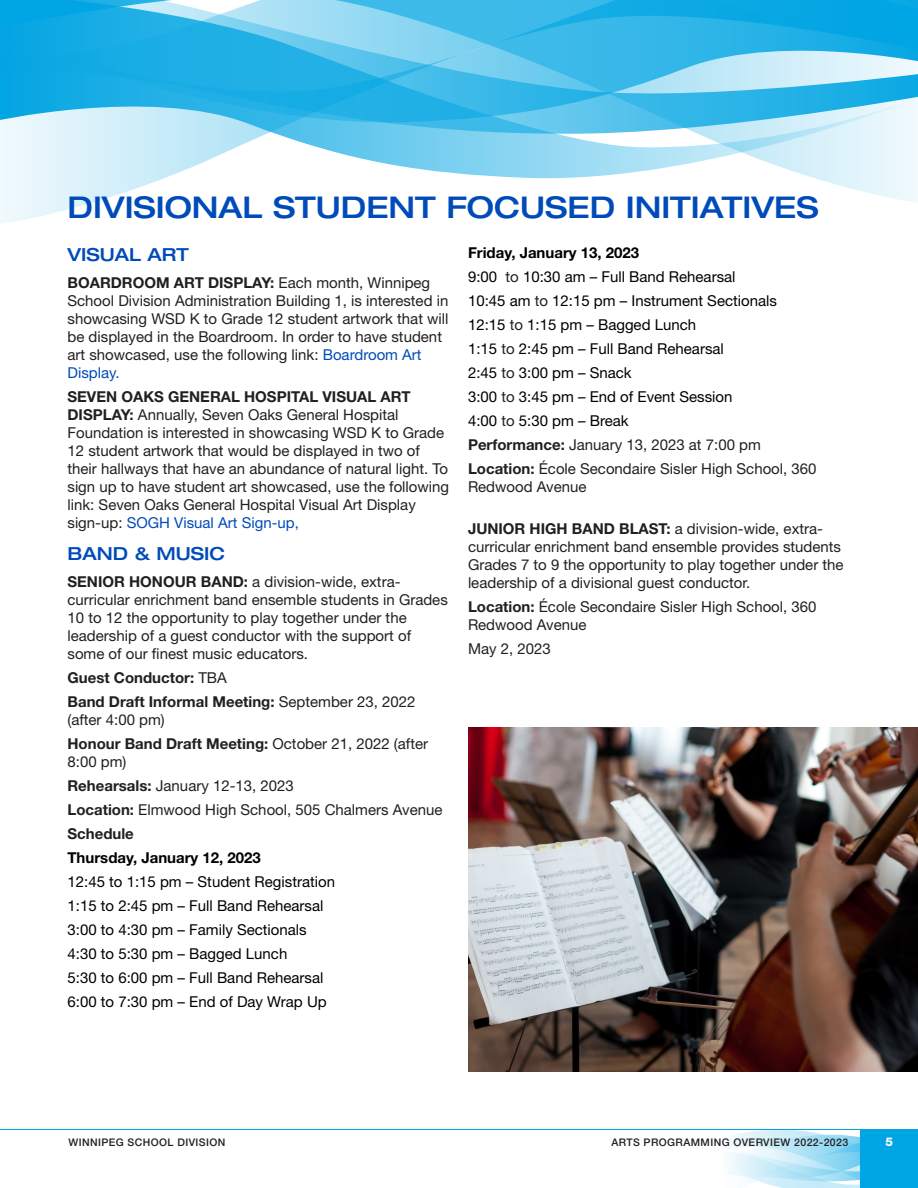
<style>
.page{position:relative;width:918px;height:1188px;background:#fff}
.page>*{position:absolute;margin:0;border:0;box-sizing:border-box;transform-origin:0 0}
.Head1{font:500 expanded 30px "Helvetica Neue LT Std";color:#004bba}
.Head3{font:500 expanded 18px "Helvetica Neue LT Std";color:#004bba}
.Bold__Body1{font:15px/18px "Helvetica Neue LT Std";color:#231f20}
.Body1{font:15px "Helvetica Neue LT Std";color:#000}
.Body1-2{font:700 15px "Helvetica Neue LT Std";color:#000}
.Bold__Body1-2{font:700 15px "Helvetica Neue LT Std";color:#231f20}
.Body1-3{font:15px "Helvetica Neue LT Std";color:#231f20}
.Body1-4{font:700 15px "Helvetica Neue LT Std";color:#231f20}
.t1{font:800 12px "Helvetica Neue LT Std";color:#fff}
.t2{font:500 10.5px "Helvetica Neue LT Std";letter-spacing:.04em;color:#231f20}
.s1{font-weight:700}
.s2{color:#004bba}
.s3{font-weight:400}
.s4{color:#231f20}
</style>
<div class="page">
<hr style="left:0;top:1129px;width:918px;height:1px;background:#00a5e3">
<svg style="left:729px;top:1130px;width:131px;height:58px"></svg>
<div style="left:860px;top:1130px;width:58px;height:58px;background:#00a5e3"></div>
<svg style="left:0;top:0;width:918px;height:224px"></svg>
<img style="left:468px;top:727px;width:450px;height:344px">
<p class="Head1" style="left:68px;top:188px;width:753px">DIVISIONAL STUDENT FOCUSED INITIATIVES</p>
<p class="Head3" style="left:68px;top:244px;width:123px">VISUAL ART</p>
<p class="Bold__Body1" style="left:68px;top:274px;width:383px"><span class="s1">BOARDROOM ART DISPLAY:</span> Each month, Winnipeg School Division Administration Building 1, is interested in showcasing WSD K to Grade 12 student artwork that will be displayed in the Boardroom. In order to have student art showcased, use the following link: <span class="s2">Boardroom Art Display.</span></p>
<p class="Bold__Body1" style="left:68px;top:388px;width:383px"><span class="s1">SEVEN OAKS GENERAL HOSPITAL VISUAL ART DISPLAY:</span> Annually, Seven Oaks General Hospital Foundation is interested in showcasing WSD K to Grade 12 student artwork that would be displayed in two of their hallways that have an abundance of natural light. To sign up to have student art showcased, use the following link: Seven Oaks General Hospital Visual Art Display sign-up: <span class="s2">SOGH Visual Art Sign-up,</span></p>
<p class="Head3" style="left:68px;top:542px;width:159px">BAND &amp; MUSIC</p>
<p class="Bold__Body1" style="left:68px;top:572px;width:382px"><span class="s1">SENIOR HONOUR BAND:</span> a division-wide, extra&shy;curricular enrichment band ensemble students in Grades 10 to 12 the opportunity to play together under the leadership of a guest conductor with the support of some of our finest music educators.</p>
<p class="Bold__Body1-2" style="left:68px;top:668px;width:161px">Guest Conductor: <span class="s3">TBA</span></p>
<p class="Bold__Body1" style="left:68px;top:692px;width:350px"><span class="s1">Band Draft Informal Meeting:</span> September 23, 2022 (after 4:00 pm)</p>
<p class="Bold__Body1" style="left:68px;top:734px;width:362px"><span class="s1">Honour Band Draft Meeting:</span> October 21, 2022 (after<br>8:00 pm)</p>
<p class="Bold__Body1" style="left:68px;top:776px;width:228px"><span class="s1">Rehearsals:</span> January 12-13, 2023</p>
<p class="Bold__Body1" style="left:68px;top:800px;width:377px"><span class="s1">Location:</span> Elmwood High School, 505 Chalmers Avenue</p>
<p class="Body1-4" style="left:68px;top:824px;width:68px">Schedule</p>
<p class="Body1-2" style="left:68px;top:848px;width:195px">Thursday, January 12, 2023</p>
<p class="Body1" style="left:68px;top:872px;width:269px">12:45 to 1:15 pm – Student Registration</p>
<p class="Body1" style="left:68px;top:896px;width:257px">1:15 to 2:45 pm – Full Band Rehearsal</p>
<p class="Body1" style="left:68px;top:920px;width:241px">3:00 to 4:30 pm – Family Sectionals</p>
<p class="Body1" style="left:68px;top:944px;width:221px">4:30 to 5:30 pm – Bagged Lunch</p>
<p class="Body1" style="left:68px;top:968px;width:257px">5:30 to 6:00 pm – Full Band Rehearsal</p>
<p class="Body1" style="left:68px;top:992px;width:261px">6:00 to 7:30 pm – End of Day Wrap Up</p>
<p class="Body1-2" style="left:468px;top:243px;width:173px">Friday, January 13, 2023</p>
<p class="Body1" style="left:468px;top:268px;width:269px">9:00 <span class="s4">to</span> 10:30 am – Full Band Rehearsal</p>
<p class="Body1" style="left:468px;top:292px;width:311px">10:45 am <span class="s4">to</span> 12:15 pm – Instrument Sectionals</p>
<p class="Body1" style="left:468px;top:316px;width:230px">12:15 <span class="s4">to</span> 1:15 pm – Bagged Lunch</p>
<p class="Body1" style="left:468px;top:340px;width:257px">1:15 <span class="s4">to</span> 2:45 pm – Full Band Rehearsal</p>
<p class="Body1" style="left:468px;top:364px;width:165px">2:45 <span class="s4">to</span> 3:00 pm – Snack</p>
<p class="Body1" style="left:468px;top:388px;width:266px">3:00 <span class="s4">to</span> 3:45 pm – End of Event Session</p>
<p class="Body1" style="left:468px;top:412px;width:162px">4:00 <span class="s4">to</span> 5:30 pm – Break</p>
<p class="Bold__Body1" style="left:468px;top:436px;width:294px"><span class="s1">Performance:</span> January 13, 2023 at 7:00 pm</p>
<p class="Bold__Body1" style="left:468px;top:460px;width:350px"><span class="s1">Location:</span> École Secondaire Sisler High School, 360<br>Redwood Avenue</p>
<p class="Bold__Body1" style="left:468px;top:520px;width:377px"><span class="s1">JUNIOR HIGH BAND BLAST:</span> a division-wide, extra&shy;curricular enrichment band ensemble provides students Grades 7 to 9 the opportunity to play together under the leadership of a divisional guest conductor.</p>
<p class="Bold__Body1" style="left:468px;top:598px;width:350px"><span class="s1">Location:</span> École Secondaire Sisler High School, 360<br>Redwood Avenue</p>
<p class="Body1-3" style="left:468px;top:640px;width:84px">May 2, 2023</p>
<p class="t2" style="left:68px;top:1136px;width:159px">WINNIPEG SCHOOL DIVISION</p>
<p class="t2" style="left:611px;top:1136px;width:239px">ARTS PROGRAMMING OVERVIEW 2022-2023</p>
<p class="t1" style="left:886px;top:1134px;width:9px">5</p>
</div>
